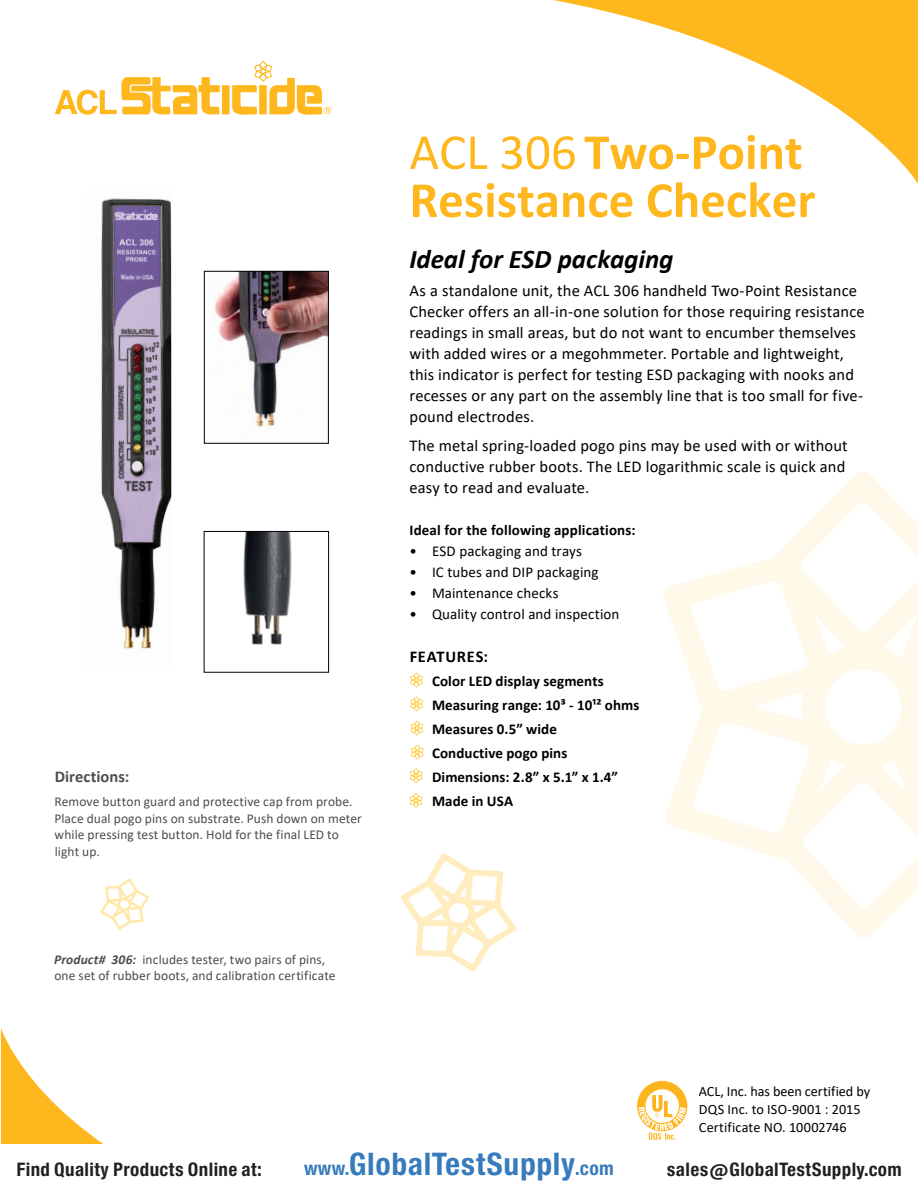
<style>
.page{position:relative;width:918px;height:1188px;background:#fff}
.page>*{position:absolute;margin:0;border:0;box-sizing:border-box;transform-origin:0 0}
.t1{font:700 51px/48px "Calibri";color:#ffb71e}
.t2{font:29.7px "Europa Gro Nr 2 SBOP Bol Con";letter-spacing:.02em;color:#367bbc}
.t3{font:italic 700 27px "Calibri";letter-spacing:-.005em;color:#000}
.t4{font:17.85px "Europa Gro Nr 2 SBOP Bol Con";letter-spacing:.02em;color:#231f20}
.t5{font:16.5px/21px "Calibri";letter-spacing:.01em;color:#000}
.t6{font:700 16.5px "Calibri";letter-spacing:.005em;color:#4d4d4f}
.t7{font:700 16.5px "Calibri";letter-spacing:.04em;color:#000}
.t8{font:700 15px/24px "Calibri";letter-spacing:.005em;color:#000}
.t9{font:15px "Calibri";letter-spacing:.01em;color:#000}
.t10{font:14.25px/18px "Calibri";color:#000}
.t11{font:13.5px/16.5px "Calibri";letter-spacing:.005em;color:#4d4d4f}
.s1{font-weight:700;font-style:italic}
.s2{font-weight:400}
.s3{font-size:18.3px}
</style>
<div class="page">
<svg style="left:1px;top:1028px;width:103px;height:116px"></svg>
<svg style="left:553px;top:0;width:365px;height:184px"></svg>
<img style="left:214px;top:273px;width:113px;height:154px">
<div style="left:204px;top:271px;width:125px;height:173px;border:1px solid #000"></div>
<svg style="left:637px;top:1081px;width:50px;height:60px"></svg>
<svg style="left:663px;top:471px;width:255px;height:467px"></svg>
<div style="left:222px;top:85px;width:8px;height:29px;background:#ffb71e"></div>
<svg style="left:232px;top:61px;width:99px;height:53px"></svg>
<svg style="left:55px;top:77px;width:165px;height:38px"></svg>
<svg style="left:410px;top:673px;width:13px;height:14px"></svg>
<svg style="left:410px;top:696px;width:13px;height:15px"></svg>
<svg style="left:410px;top:793px;width:12px;height:15px"></svg>
<svg style="left:410px;top:768px;width:13px;height:15px"></svg>
<svg style="left:100px;top:878px;width:49px;height:52px"></svg>
<svg style="left:411px;top:721px;width:12px;height:15px"></svg>
<svg style="left:411px;top:745px;width:13px;height:15px"></svg>
<img style="left:101px;top:198px;width:70px;height:451px">
<svg style="left:401px;top:853px;width:116px;height:119px"></svg>
<img style="left:243px;top:533px;width:49px;height:112px">
<div style="left:204px;top:531px;width:125px;height:141px;border:1px solid #000"></div>
<p class="t6" style="left:55px;top:765px;width:76px">Directions:</p>
<p class="t11" style="left:54px;top:793px;width:309px">Remove button guard and protective cap from probe.<br>Place dual pogo pins on substrate. Push down on meter while pressing test button. Hold for the final LED to light up.</p>
<p class="t11" style="left:54px;top:951px;width:283px"><span class="s1">Product# 306:</span> includes tester, two pairs of pins, one set of rubber boots, and calibration certificate</p>
<h1 class="t1" style="left:410px;top:127px;width:407px"><span class="s2">ACL 306</span> Two-Point<br>Resistance Checker</h1>
<h3 class="t3" style="left:410px;top:240px;width:265px">Ideal for ESD packaging</h3>
<p class="t5" style="left:410px;top:280px;width:457px">As a standalone unit, the ACL 306 handheld Two-Point Resistance Checker offers an all-in-one solution for those requiring resistance readings in small areas, but do not want to encumber themselves with added wires or a megohmmeter. Portable and lightweight, this indicator is perfect for testing ESD packaging with nooks and recesses or any part on the assembly line that is too small for five&shy;pound electrodes.</p>
<p class="t5" style="left:410px;top:435px;width:440px">The metal spring-loaded pogo pins may be used with or without conductive rubber boots. The LED logarithmic scale is quick and easy to read and evaluate.</p>
<p class="t8" style="left:410px;top:518px;width:228px">Ideal for the following applications:</p>
<p class="t9" style="left:410px;top:541px;width:174px">• ESD packaging and trays</p>
<p class="t9" style="left:410px;top:562px;width:191px">• IC tubes and DIP packaging</p>
<p class="t9" style="left:410px;top:583px;width:151px">• Maintenance checks</p>
<p class="t9" style="left:410px;top:604px;width:212px">• Quality control and inspection</p>
<p class="t7" style="left:410px;top:644px;width:80px">FEATURES:</p>
<p class="t8" style="left:432px;top:668px;width:209px">Color LED display segments<br>Measuring range: 10³ - 10¹² ohms<br>Measures 0.5” wide<br>Conductive pogo pins<br>Dimensions: 2.8” x 5.1” x 1.4”<br>Made in USA</p>
<p class="t10" style="left:699px;top:1082px;width:173px">ACL, Inc. has been certified by<br>DQS Inc. to ISO-9001 : 2015<br>Certificate NO. 10002746</p>
<p class="t4" style="left:16px;top:1159px;width:247px">Find Quality Products Online at:</p>
<h2 class="t2" style="left:304px;top:1147px;width:311px"><span class="s3">www.</span>GlobalTestSupply<span class="s3">.com</span></h2>
<p class="t4" style="left:667px;top:1159px;width:236px">sales@GlobalTestSupply.com</p>
</div>
